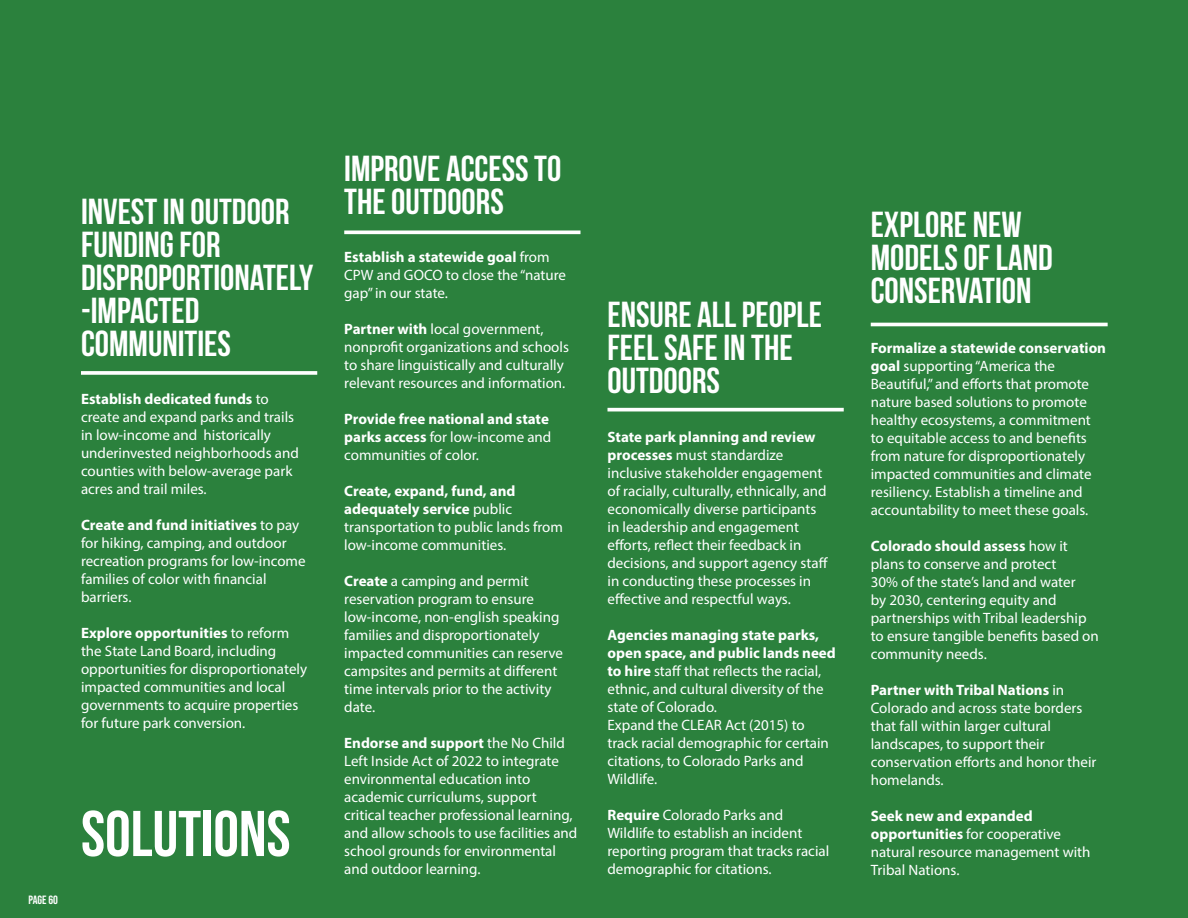
<style>
.page{position:relative;width:1188px;height:918px;background:#2b813d}
.page>*{position:absolute;margin:0;border:0;box-sizing:border-box;transform-origin:0 0}
.t1{font:700 64.5px "Bebas Neue";color:#fff}
.t2{font:700 36px/33px "Bebas Neue";color:#fff}
.t3{font:15px/18px "Myriad Pro";color:#fff}
.t4{font:700 15px/18px "Myriad Pro";color:#fff}
.t5{font:12px "Bebas Neue";color:#fff}
.s1{font-weight:700}
.s2{font-weight:400}
</style>
<div class="page">
<svg style="left:81px;top:371px;width:236px;height:4px"></svg>
<hr style="left:608px;top:408px;width:236px;height:3px;background:#fff">
<hr style="left:871px;top:323px;width:237px;height:3px;background:#fff">
<hr style="left:344px;top:231px;width:237px;height:3px;background:#fff">
<h2 class="t2" style="left:81px;top:194px;width:234px">INVEST IN OUTDOOR<br>FUNDING FOR<br>DISPROPORTIONATELY -IMPACTED<br>COMMUNITIES</h2>
<p class="t3" style="left:81px;top:390px;width:219px"><span class="s1">Establish dedicated funds</span> to create and expand parks and trails in low-income and historically underinvested neighborhoods and counties with below-average park acres and trail miles.</p>
<p class="t3" style="left:81px;top:516px;width:226px"><span class="s1">Create and fund initiatives</span> to pay for hiking, camping, and outdoor recreation programs for low-income families of color with financial barriers.</p>
<p class="t3" style="left:81px;top:624px;width:228px"><span class="s1">Explore opportunities</span> to reform the State Land Board, including opportunities for disproportionately impacted communities and local governments to acquire properties for future park conversion.</p>
<p class="t5" style="left:28px;top:893px;width:31px">PAGE 60</p>
<h1 class="t1" style="left:81px;top:798px;width:211px">SOLUTIONS</h1>
<h2 class="t2" style="left:344px;top:151px;width:219px">IMPROVE ACCESS TO<br>THE OUTDOORS</h2>
<p class="t3" style="left:344px;top:248px;width:223px"><span class="s1">Establish a statewide goal</span> from<br>CPW and GOCO to close the “nature gap” in our state.</p>
<p class="t3" style="left:344px;top:320px;width:226px"><span class="s1">Partner with</span> local government, nonprofit organizations and schools to share linguistically and culturally relevant resources and information.</p>
<p class="t4" style="left:344px;top:410px;width:209px">Provide free national and state parks access <span class="s2">for low-income and communities of color.</span></p>
<p class="t3" style="left:344px;top:482px;width:220px"><span class="s1">Create, expand, fund, and adequately service</span> public transportation to public lands from low-income communities.</p>
<p class="t3" style="left:344px;top:572px;width:220px"><span class="s1">Create</span> a camping and permit reservation program to ensure low-income, non-english speaking families and disproportionately impacted communities can reserve campsites and permits at different time intervals prior to the activity date.</p>
<p class="t3" style="left:344px;top:734px;width:235px"><span class="s1">Endorse and support</span> the No Child Left Inside Act of 2022 to integrate environmental education into academic curriculums, support critical teacher professional learning, and allow schools to use facilities and school grounds for environmental and outdoor learning.</p>
<h2 class="t2" style="left:608px;top:297px;width:216px">ENSURE ALL PEOPLE<br>FEEL SAFE IN THE<br>OUTDOORS</h2>
<p class="t3" style="left:608px;top:427px;width:222px"><span class="s1">State park planning and review processes</span> must standardize inclusive stakeholder engagement of racially, culturally, ethnically, and economically diverse participants in leadership and engagement efforts, reflect their feedback in decisions, and support agency staff in conducting these processes in effective and respectful ways.</p>
<p class="t3" style="left:608px;top:625px;width:230px"><span class="s1">Agencies managing state parks, open space, and public lands need to hire</span> staff that reflects the racial, ethnic, and cultural diversity of the state of Colorado.<br>Expand the CLEAR Act (2015) to track racial demographic for certain citations, to Colorado Parks and<br>Wildlife.</p>
<p class="t3" style="left:608px;top:805px;width:223px"><span class="s1">Require</span> Colorado Parks and<br>Wildlife to establish an incident reporting program that tracks racial demographic for citations.</p>
<h2 class="t2" style="left:871px;top:208px;width:184px">EXPLORE NEW<br>MODELS OF LAND<br>CONSERVATION</h2>
<p class="t3" style="left:871px;top:338px;width:237px"><span class="s1">Formalize a statewide conservation goal</span> supporting “America the Beautiful,” and efforts that promote nature based solutions to promote healthy ecosystems, a commitment to equitable access to and benefits from nature for disproportionately impacted communities and climate resiliency. Establish a timeline and accountability to meet these goals.</p>
<p class="t3" style="left:871px;top:536px;width:230px"><span class="s1">Colorado should assess</span> how it plans to conserve and protect<br>30% of the state’s land and water<br>by 2030, centering equity and partnerships with Tribal leadership to ensure tangible benefits based on community needs.</p>
<p class="t3" style="left:871px;top:680px;width:227px"><span class="s1">Partner with Tribal Nations</span> in<br>Colorado and across state borders that fall within larger cultural landscapes, to support their conservation efforts and honor their homelands.</p>
<p class="t3" style="left:871px;top:806px;width:221px"><span class="s1">Seek new and expanded opportunities</span> for cooperative natural resource management with<br>Tribal Nations.</p>
</div>
